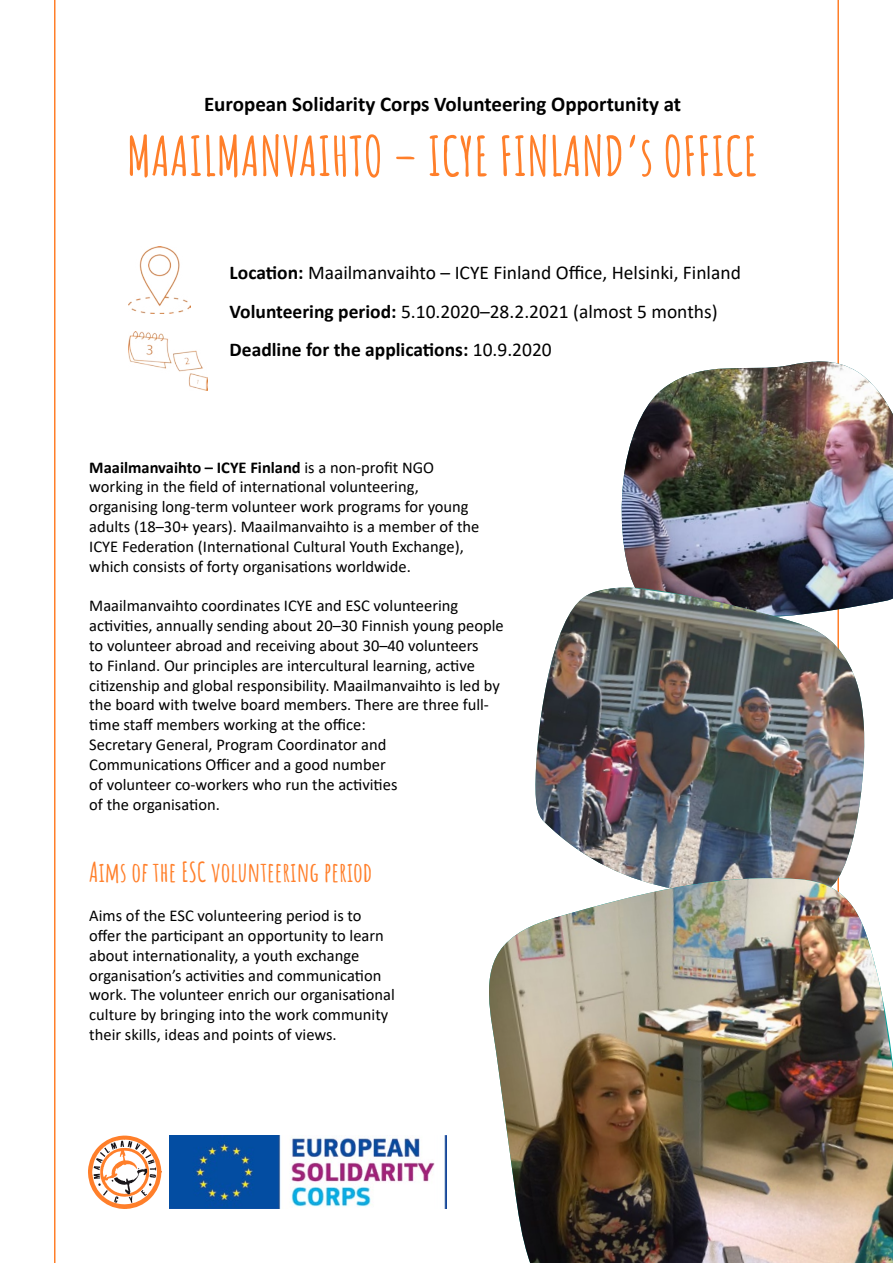
<style>
.page{position:relative;width:893px;height:1263px;background:#fff}
.page>*{position:absolute;margin:0;border:0;box-sizing:border-box;transform-origin:0 0}
.t1{font:700 54px "Amatic SC";color:#ff7f2a}
.t2{font:700 27px "Amatic SC";color:#ff7f2a}
.t3{font:700 21px "Calibri";color:#000}
.t4{font:19.5px/38.5px "Calibri";color:#000}
.t5{font:16.5px/19.8px "Calibri";color:#000}
.s1{font-weight:700}
</style>
<div class="page">
<svg style="left:88px;top:1135px;width:73px;height:74px"></svg>
<img style="left:170px;top:1135px;width:276px;height:74px">
<img style="left:621px;top:358px;width:272px;height:247px">
<img style="left:535px;top:587px;width:330px;height:286px">
<img style="left:489px;top:878px;width:404px;height:385px">
<img style="left:129px;top:331px;width:79px;height:59px">
<img style="left:129px;top:247px;width:61px;height:67px">
<p class="t3" style="left:204px;top:90px;width:479px">European Solidarity Corps Volunteering Opportunity at</p>
<h1 class="t1" style="left:127px;top:115px;width:633px">MAAILMANVAIHTO – ICYE FINLAND’s OFFICE</h1>
<p class="t4" style="left:230px;top:253px;width:513px"><span class="s1">Location:</span> Maailmanvaihto – ICYE Finland Office, Helsinki, Finland<br><span class="s1">Volunteering period:</span> 5.10.2020–28.2.2021 (almost 5 months)<br><span class="s1">Deadline for the applications:</span> 10.9.2020</p>
<p class="t5" style="left:89px;top:457px;width:392px"><span class="s1">Maailmanvaihto – ICYE Finland</span> is a non-profit NGO working in the field of international volunteering, organising long-term volunteer work programs for young adults (18–30+ years). Maailmanvaihto is a member of the ICYE Federation (International Cultural Youth Exchange), which consists of forty organisations worldwide.</p>
<p class="t5" style="left:89px;top:595px;width:416px">Maailmanvaihto coordinates ICYE and ESC volunteering activities, annually sending about 20–30 Finnish young people to volunteer abroad and receiving about 30–40 volunteers<br>to Finland. Our principles are intercultural learning, active citizenship and global responsibility. Maailmanvaihto is led by the board with twelve board members. There are three full&shy;time staff members working at the office:<br>Secretary General, Program Coordinator and<br>Communications Officer and a good number<br>of volunteer co-workers who run the activities<br>of the organisation.</p>
<h2 class="t2" style="left:89px;top:851px;width:284px">Aims of the ESC volunteering period</h2>
<p class="t5" style="left:89px;top:905px;width:307px">Aims of the ESC volunteering period is to offer the participant an opportunity to learn about internationality, a youth exchange organisation’s activities and communication work. The volunteer enrich our organisational culture by bringing into the work community their skills, ideas and points of views.</p>
</div>
